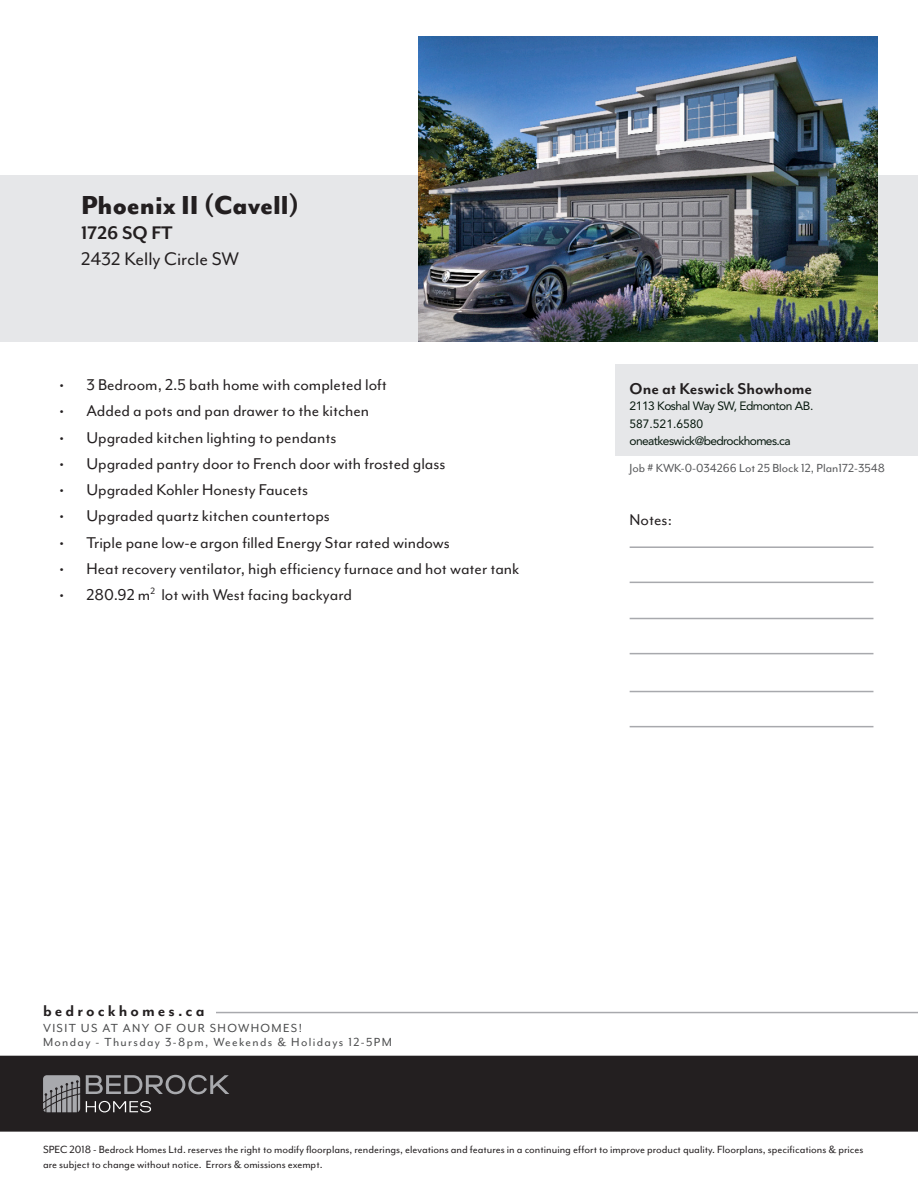
<style>
.page{position:relative;width:918px;height:1188px;background:#fff}
.page>*{position:absolute;margin:0;border:0;box-sizing:border-box;transform-origin:0 0}
.t1{font:800 30px "Mr Eaves Mod OT";color:#231f20}
.t2{font:21px "Mr Eaves Mod OT";color:#231f20}
.t3{font:700 21px "Mr Eaves Mod OT";color:#231f20}
.t4{font:18px "Mr Eaves Mod OT";color:#231f20}
.t5{font:700 18px "Mr Eaves Mod OT";color:#231f20}
.t6{font:700 18px "Mr Eaves Mod OT";letter-spacing:.17em;color:#231f20}
.t7{font:13.5px/13.5px "Mr Eaves Mod OT";letter-spacing:.1em;color:#4b4c4d}
.t8{font:13.5px "Mr Eaves Mod OT";color:#57585a}
.t9{font:12px/14.4px "Mr Eaves Mod OT";color:#231f20}
.t10{font:12px/17.4px "Avenir LT Std";letter-spacing:-.04em;color:#05170c}
</style>
<div class="page">
<div style="left:0;top:175px;width:918px;height:167px;background:#e6e7e9"></div>
<img style="left:418px;top:37px;width:460px;height:305px">
<hr style="left:216px;top:1012px;width:702px;height:1px;background:#a8a9ad">
<div style="left:0;top:1056px;width:918px;height:76px;background:#231f20"></div>
<svg style="left:43px;top:1075px;width:37px;height:37px"></svg>
<svg style="left:86px;top:1075px;width:143px;height:19px"></svg>
<svg style="left:86px;top:1101px;width:65px;height:12px"></svg>
<div style="left:616px;top:364px;width:302px;height:92px;background:#e6e7e9"></div>
<hr style="left:630px;top:582px;width:243px;height:1px;background:#a8a9ad">
<hr style="left:630px;top:653px;width:243px;height:1px;background:#a8a9ad">
<hr style="left:630px;top:726px;width:243px;height:1px;background:#a8a9ad">
<hr style="left:630px;top:546px;width:243px;height:2px;background:#a8a9ad">
<hr style="left:630px;top:618px;width:243px;height:1px;background:#a8a9ad">
<hr style="left:630px;top:691px;width:243px;height:1px;background:#a8a9ad">
<h1 class="t1" style="left:81px;top:188px;width:220px">Phoenix II (Cavell)</h1>
<p class="t3" style="left:81px;top:221px;width:93px">1726 SQ FT</p>
<p class="t2" style="left:81px;top:247px;width:159px">2432 Kelly Circle SW</p>
<p class="t4" style="left:59px;top:375px;width:329px">• 3 Bedroom, 2.5 bath home with completed loft</p>
<p class="t4" style="left:59px;top:401px;width:311px">• Added a pots and pan drawer to the kitchen</p>
<p class="t4" style="left:59px;top:427px;width:279px">• Upgraded kitchen lighting to pendants</p>
<p class="t4" style="left:59px;top:454px;width:388px">• Upgraded pantry door to French door with frosted glass</p>
<p class="t4" style="left:59px;top:480px;width:250px">• Upgraded Kohler Honesty Faucets</p>
<p class="t4" style="left:59px;top:506px;width:272px">• Upgraded quartz kitchen countertops</p>
<p class="t4" style="left:59px;top:532px;width:392px">• Triple pane low-e argon filled Energy Star rated windows</p>
<p class="t4" style="left:59px;top:559px;width:462px">• Heat recovery ventilator, high efficiency furnace and hot water tank</p>
<p class="t4" style="left:59px;top:585px;width:294px">• 280.92 m<sup>2</sup> lot with West facing backyard</p>
<p class="t5" style="left:630px;top:379px;width:184px">One at Keswick Showhome</p>
<p class="t10" style="left:630px;top:398px;width:185px">2113 Koshal Way SW, Edmonton AB.<br>587.521.6580 oneatkeswick@bedrockhomes.ca</p>
<p class="t8" style="left:630px;top:460px;width:257px">Job # KWK-0-034266 Lot 25 Block 12, Plan172-3548</p>
<p class="t4" style="left:630px;top:510px;width:44px">Notes:</p>
<p class="t6" style="left:43px;top:1000px;width:163px">bedrockhomes.ca</p>
<p class="t7" style="left:43px;top:1021px;width:350px">VISIT US AT ANY OF OUR SHOWHOMES!<br>Monday - Thursday 3-8pm, Weekends &amp; Holidays 12-5PM</p>
<p class="t9" style="left:43px;top:1143px;width:822px">SPEC 2018 - Bedrock Homes Ltd. reserves the right to modify floorplans, renderings, elevations and features in a continuing effort to improve product quality. Floorplans, specifications &amp; prices are subject to change without notice. Errors &amp; omissions exempt.</p>
</div>
